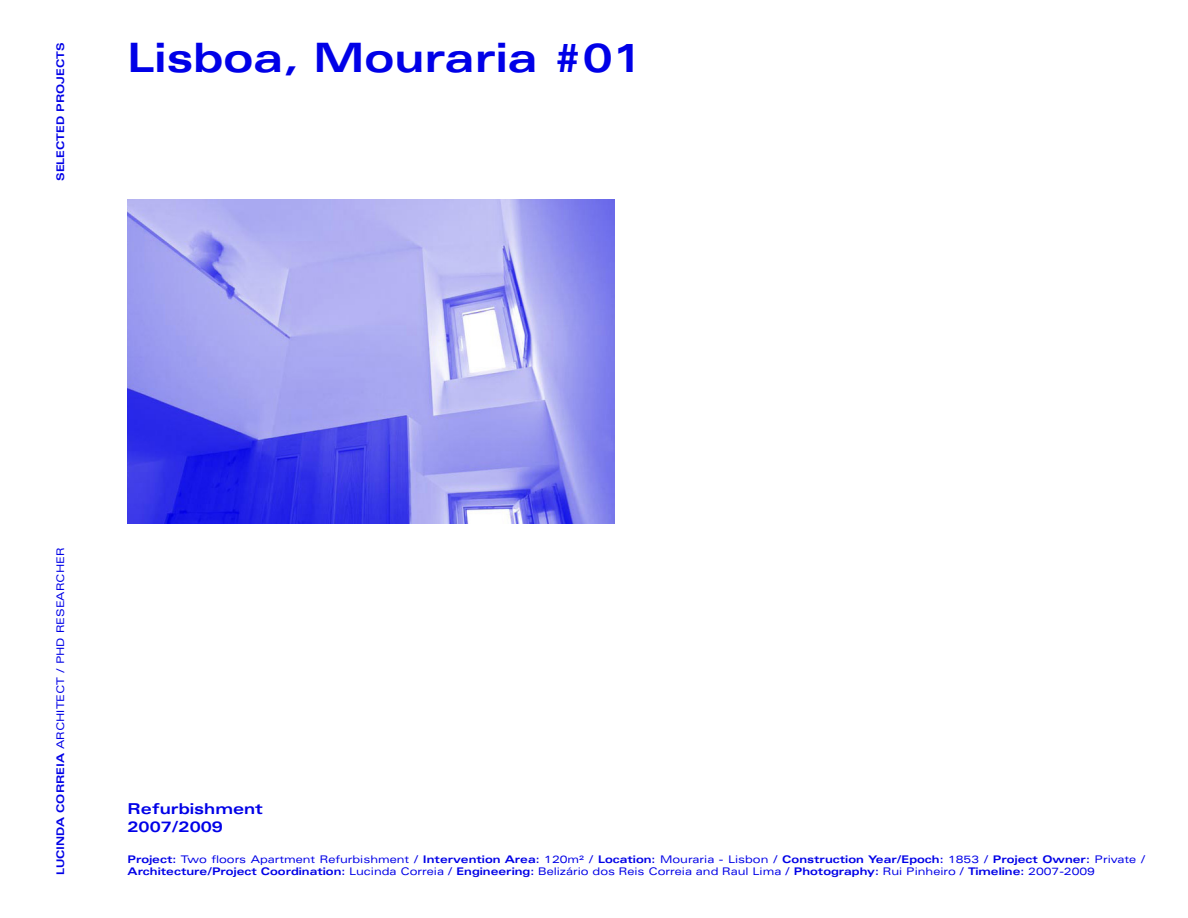
<style>
.page{position:relative;width:1188px;height:918px;background:#fff}
.page>*{position:absolute;margin:0;border:0;box-sizing:border-box;transform-origin:0 0}
.t1{font:700 expanded 40.5px "Univers LT Std";color:#0000e7}
.t2{font:700 expanded 15px "Univers LT Std";color:#0000e7}
.t3{font:expanded 10.5px "Univers LT Std";color:#0000e7}
.t4{font:700 expanded 10.5px "Univers LT Std";color:#0000e7}
.s1{font-weight:700}
.s2{font-weight:400}
</style>
<div class="page">
<img style="left:128px;top:200px;width:487px;height:324px">
<p class="t4" style="left:54px;top:181px;width:140px;rotate:-90deg">SELECTED PROJECTS</p>
<p class="t1" style="left:128px;top:34px;width:517px">Lisboa, Mouraria #01</p>
<p class="t3" style="left:54px;top:875px;width:329px;rotate:-90deg"><span class="s1">LUCINDA CORREIA</span> ARCHITECT / PHD RESEARCHER</p>
<p class="t2" style="left:128px;top:800px;width:137px">Refurbishment</p>
<p class="t2" style="left:128px;top:818px;width:97px">2007/2009</p>
<p class="t4" style="left:128px;top:853px;width:1019px">Project: <span class="s2">Two floors Apartment Refurbishment /</span> Intervention Area: <span class="s2">120m² /</span> Location: <span class="s2">Mouraria - Lisbon /</span> Construction Year/Epoch: <span class="s2">1853 /</span> Project Owner: <span class="s2">Private /</span></p>
<p class="t3" style="left:128px;top:866px;width:969px"><span class="s1">Architecture/Project Coordination:</span> Lucinda Correia / <span class="s1">Engineering:</span> Belizário dos Reis Correia and Raul Lima / <span class="s1">Photography:</span> Rui Pinheiro / <span class="s1">Timeline:</span> 2007-2009</p>
</div>
